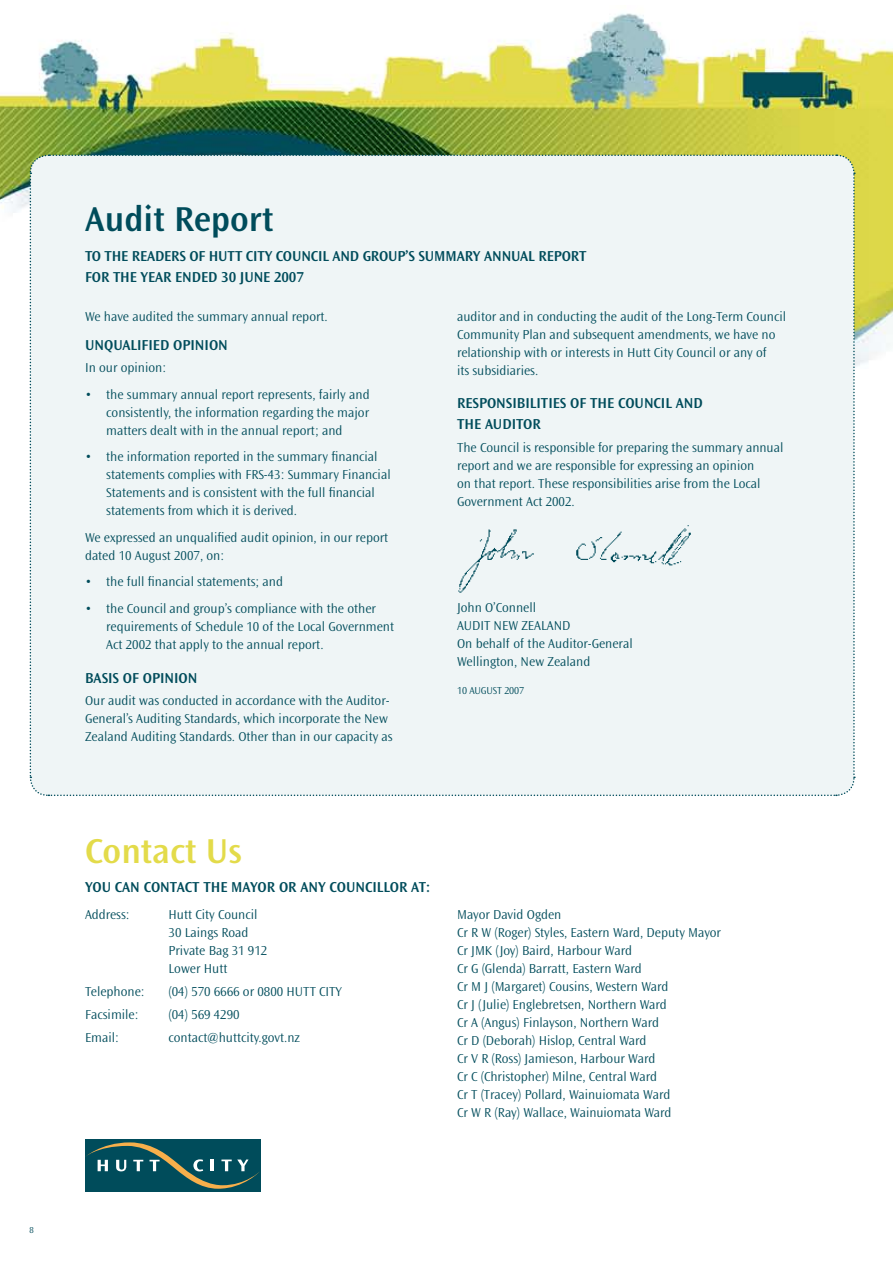
<style>
.page{position:relative;width:893px;height:1263px;background:#fff}
.page>*{position:absolute;margin:0;border:0;box-sizing:border-box;transform-origin:0 0}
.t1{font:600 36px "Ocean Sans";color:#004c5b}
.t2{font:600 36px "Ocean Sans";color:#e3db4a}
.t3{font:600 15px/21px "Ocean Sans";color:#004c5b}
.t4{font:300 13.5px/18px "Ocean Sans";color:#004c5b}
.t5{font:300 10.5px "Ocean Sans";letter-spacing:-.01em;color:#004c5b}
.t6{font:300 9px "Ocean Sans";color:#004c5b}
</style>
<div class="page">
<img style="left:0;top:13px;width:893px;height:354px">
<div style="left:29px;top:154px;width:826px;height:643px;background:#eff5f6"></div>
<svg style="left:85px;top:1139px;width:176px;height:53px"></svg>
<div style="left:85px;top:1139px;width:175px;height:52px;background:#004c5b"></div>
<svg style="left:85px;top:1142px;width:174px;height:47px"></svg>
<img style="left:457px;top:525px;width:261px;height:70px">
<p class="t6" style="left:30px;top:1225px;width:6px">8</p>
<h1 class="t1" style="left:85px;top:199px;width:190px">AUDIT REPORT</h1>
<p class="t3" style="left:85px;top:245px;width:56px">TO THE READERS</p>
<p class="t3" style="left:189px;top:245px;width:153px">OF HUTT CITY COUNCI L AND</p>
<p class="t3" style="left:363px;top:245px;width:193px">GROUP’S SUMMARY ANN UAL REPOR</p>
<p class="t3" style="left:579px;top:245px;width:9px">T</p>
<p class="t3" style="left:85px;top:266px;width:72px">FOR THE YEAR</p>
<p class="t3" style="left:175px;top:266px;width:10px">ENDED</p>
<p class="t3" style="left:221px;top:266px;width:84px">30 JUNE 2007</p>
<p class="t4" style="left:85px;top:307px;width:244px">We have audited the summary annual report.</p>
<p class="t3" style="left:85px;top:335px;width:97px">UNQUALIFIED OPINION</p>
<p class="t4" style="left:85px;top:359px;width:83px">In our opinion:</p>
<p class="t4" style="left:106px;top:386px;width:265px;text-align:justify;text-indent:-21px">• the summary annual report represents, fairly and consistently, the information regarding the major matters dealt with in the annual report; and</p>
<p class="t4" style="left:106px;top:448px;width:286px;text-indent:-21px">• the information reported in the summary financial statements complies with FRS-43: Summary Financial Statements and is consistent with the full financial statements from which it is derived.</p>
<p class="t4" style="left:85px;top:528px;width:305px">We expressed an unqualified audit opinion, in our report dated 10 August 2007, on:</p>
<p class="t4" style="left:85px;top:573px;width:199px">• the full financial statements; and</p>
<p class="t4" style="left:106px;top:599px;width:289px;text-indent:-21px">• the Council and group’s compliance with the other requirements of Schedule 10 of the Local Government<br>Act 2002 that apply to the annual report.</p>
<p class="t3" style="left:85px;top:667px;width:8px">BASIS</p>
<p class="t3" style="left:123px;top:667px;width:38px">OF OPINION</p>
<p class="t4" style="left:85px;top:692px;width:309px">Our audit was conducted in accordance with the Auditor-<br>General’s Auditing Standards, which incorporate the New<br>Zealand Auditing Standards. Other than in our capacity as</p>
<p class="t4" style="left:457px;top:307px;width:330px">auditor and in conducting the audit of the Long-Term Council Community Plan and subsequent amendments, we have no relationship with or interests in Hutt City Council or any of<br>its subsidiaries.</p>
<p class="t3" style="left:457px;top:393px;width:17px">RESPONSI</p>
<p class="t3" style="left:457px;top:393px;width:229px;text-indent:60px">BI LITIES OF THE COUNCI L AND<br>THE AUDITOR</p>
<p class="t4" style="left:457px;top:438px;width:328px">The Council is responsible for preparing the summary annual report and we are responsible for expressing an opinion<br>on that report. These responsibilities arise from the Local Government Act 2002.</p>
<p class="t4" style="left:457px;top:598px;width:177px">John O’Connell<br>AUDIT NEW ZEALAND<br>On behalf of the Auditor-General<br>Wellington, New Zealand</p>
<p class="t5" style="left:457px;top:685px;width:69px">10 AUGUST 2007</p>
<h1 class="t2" style="left:85px;top:831px;width:158px">CONTACT US</h1>
<p class="t3" style="left:85px;top:877px;width:39px">YO U CAN</p>
<p class="t3" style="left:144px;top:877px;width:288px">CONTACT THE MAYOR OR ANY COUNCI LLOR AT:</p>
<p class="t4" style="left:85px;top:906px;width:46px">Address:</p>
<p class="t4" style="left:169px;top:906px;width:100px">Hutt City Council<br>30 Laings Road<br>Private Bag 31 912<br>Lower Hutt</p>
<p class="t4" style="left:85px;top:983px;width:61px">Telephone:</p>
<p class="t4" style="left:169px;top:983px;width:175px">(04) 570 6666 or 0800 HUTT CITY</p>
<p class="t4" style="left:85px;top:1006px;width:55px">Facsimile:</p>
<p class="t4" style="left:169px;top:1006px;width:73px">(04) 569 4290</p>
<p class="t4" style="left:85px;top:1028px;width:35px">Email:</p>
<p class="t4" style="left:169px;top:1028px;width:133px">contact@huttcity.govt.nz</p>
<p class="t4" style="left:457px;top:906px;width:265px">Mayor David Ogden<br>Cr R W (Roger) Styles, Eastern Ward, Deputy Mayor Cr JMK (Joy) Baird, Harbour Ward<br>Cr G (Glenda) Barratt, Eastern Ward<br>Cr M J (Margaret) Cousins, Western Ward<br>Cr J (Julie) Englebretsen, Northern Ward<br>Cr A (Angus) Finlayson, Northern Ward<br>Cr D (Deborah) Hislop, Central Ward<br>Cr V R (Ross) Jamieson, Harbour Ward<br>Cr C (Christopher) Milne, Central Ward<br>Cr T (Tracey) Pollard, Wainuiomata Ward<br>Cr W R (Ray) Wallace, Wainuiomata Ward</p>
</div>
